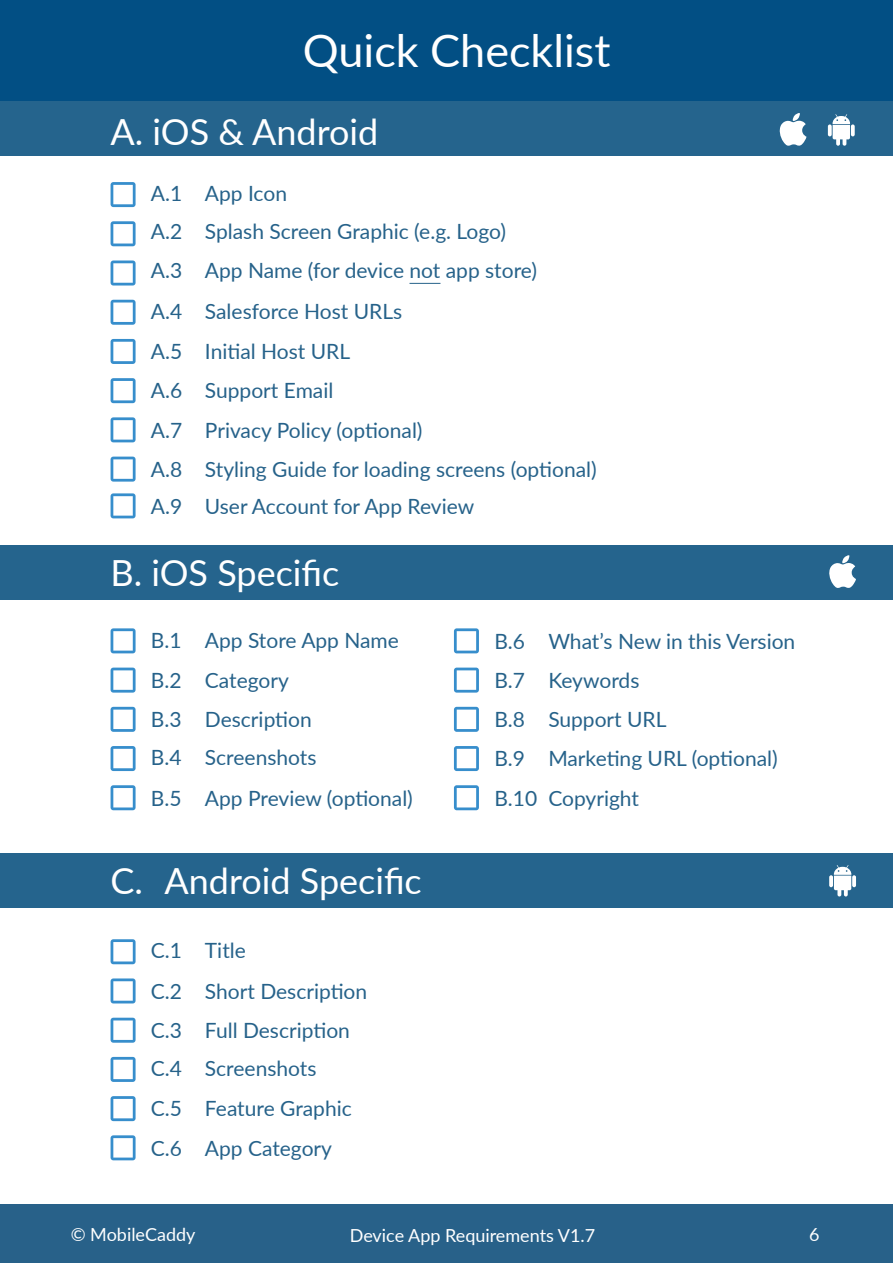
<style>
.page{position:relative;width:893px;height:1263px;background:#fff}
.page>*{position:absolute;margin:0;border:0;box-sizing:border-box;transform-origin:0 0}
.t1{font:45px "Lato";color:#fff}
.t2{font:36px "Lato";color:#fff}
.t3{font:21px/39.2px "Lato";color:#26628a}
.t4{font:18px "Lato";color:#fff}
</style>
<div class="page">
<div style="left:0;top:0;width:893px;height:102px;background:#024f84"></div>
<div style="left:0;top:101px;width:893px;height:55px;background:#25648d"></div>
<svg style="left:779px;top:113px;width:27px;height:33px"></svg>
<svg style="left:828px;top:124px;width:4px;height:12px"></svg>
<svg style="left:832px;top:114px;width:18px;height:32px"></svg>
<svg style="left:851px;top:124px;width:4px;height:12px"></svg>
<svg style="left:111px;top:182px;width:25px;height:25px"></svg>
<svg style="left:111px;top:221px;width:25px;height:25px"></svg>
<svg style="left:111px;top:260px;width:25px;height:25px"></svg>
<hr style="left:409px;top:283px;width:31px;height:1px;background:#26628a">
<svg style="left:111px;top:300px;width:25px;height:25px"></svg>
<svg style="left:111px;top:339px;width:25px;height:25px"></svg>
<svg style="left:111px;top:378px;width:25px;height:25px"></svg>
<svg style="left:111px;top:417px;width:25px;height:25px"></svg>
<svg style="left:111px;top:457px;width:25px;height:25px"></svg>
<div style="left:0;top:545px;width:893px;height:55px;background:#25648d"></div>
<svg style="left:829px;top:555px;width:27px;height:33px"></svg>
<svg style="left:111px;top:628px;width:25px;height:25px"></svg>
<svg style="left:111px;top:668px;width:25px;height:25px"></svg>
<svg style="left:111px;top:707px;width:25px;height:25px"></svg>
<svg style="left:111px;top:746px;width:25px;height:25px"></svg>
<svg style="left:111px;top:785px;width:25px;height:25px"></svg>
<svg style="left:454px;top:628px;width:25px;height:25px"></svg>
<svg style="left:454px;top:668px;width:25px;height:25px"></svg>
<svg style="left:454px;top:707px;width:25px;height:25px"></svg>
<svg style="left:454px;top:746px;width:25px;height:25px"></svg>
<svg style="left:454px;top:785px;width:25px;height:25px"></svg>
<div style="left:0;top:853px;width:893px;height:55px;background:#25648d"></div>
<svg style="left:111px;top:939px;width:25px;height:25px"></svg>
<svg style="left:111px;top:978px;width:25px;height:25px"></svg>
<svg style="left:111px;top:1018px;width:25px;height:25px"></svg>
<svg style="left:111px;top:1057px;width:25px;height:25px"></svg>
<svg style="left:111px;top:1096px;width:25px;height:25px"></svg>
<svg style="left:829px;top:875px;width:4px;height:12px"></svg>
<svg style="left:834px;top:865px;width:17px;height:31px"></svg>
<svg style="left:852px;top:875px;width:4px;height:12px"></svg>
<svg style="left:111px;top:1135px;width:25px;height:25px"></svg>
<div style="left:0;top:1205px;width:893px;height:58px;background:#286189"></div>
<svg style="left:111px;top:493px;width:25px;height:25px"></svg>
<h1 class="t1" style="left:303px;top:18px;width:309px">Quick Checklist</h1>
<h2 class="t2" style="left:111px;top:106px;width:269px">A. iOS &amp; Android</h2>
<p class="t3" style="left:151px;top:173px;width:447px">A.1 App Icon<br>A.2 Splash Screen Graphic (e.g. Logo)<br>A.3 App Name (for device not app store)<br>A.4 Salesforce Host URLs<br>A.5 Initial Host URL<br>A.6 Support Email<br>A.7 Privacy Policy (optional)<br>A.8 Styling Guide for loading screens (optional)</p>
<p class="t3" style="left:151px;top:486px;width:325px">A.9 User Account for App Review</p>
<h2 class="t2" style="left:111px;top:547px;width:230px">B. iOS Specific</h2>
<p class="t3" style="left:151px;top:619px;width:249px">B.1 App Store App Name<br>B.2 Category<br>B.3 Description<br>B.4 Screenshots</p>
<p class="t3" style="left:151px;top:777px;width:263px">B.5 App Preview (optional)</p>
<p class="t3" style="left:494px;top:620px;width:302px">B.6 What’s New in this Version<br>B.7 Keywords<br>B.8 Support URL<br>B.9 Marketing URL (optional)<br>B.10 Copyright</p>
<h2 class="t2" style="left:111px;top:855px;width:313px">C. Android Specific</h2>
<p class="t3" style="left:151px;top:930px;width:218px">C.1 Title<br>C.2 Short Description<br>C.3 Full Description<br>C.4 Screenshots</p>
<p class="t3" style="left:151px;top:1088px;width:202px">C.5 Feature Graphic<br>C.6 App Category</p>
<p class="t4" style="left:71px;top:1222px;width:126px">© MobileCaddy</p>
<p class="t4" style="left:350px;top:1223px;width:247px">Device App Requirements V1.7</p>
<p class="t4" style="left:809px;top:1222px;width:12px">6</p>
</div>
